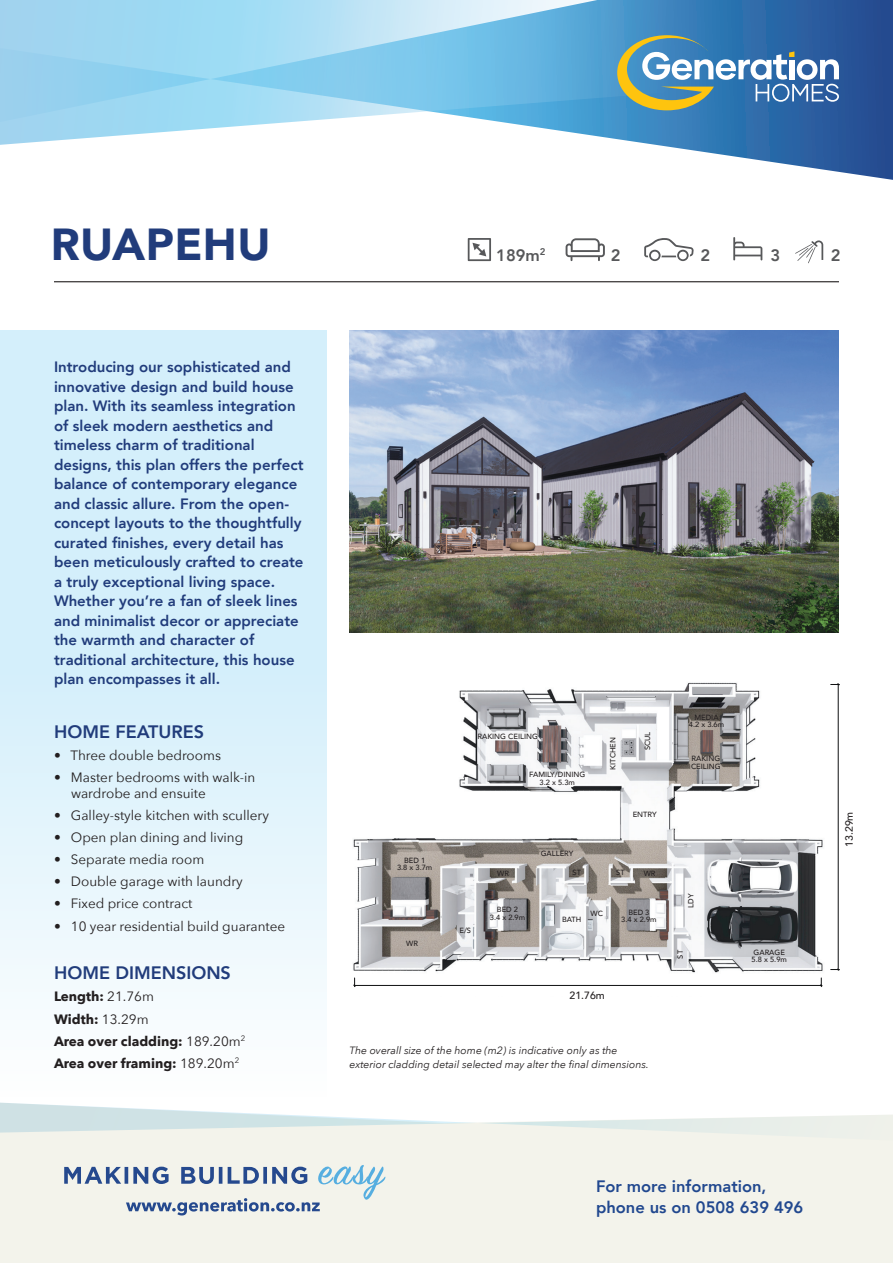
<style>
.page{position:relative;width:893px;height:1263px;background:#fff}
.page>*{position:absolute;margin:0;border:0;box-sizing:border-box;transform-origin:0 0}
.t1{font:900 44.7px "Avenir";letter-spacing:.01em;color:#213c7b}
.t2{font:800 18px "Avenir";color:#213c7b}
.t3{font:800 16.5px/21px "Avenir";color:#21488f}
.t4{font:800 16.5px "Avenir";color:#57585a}
.t5{font:800 15px/19.5px "Avenir";color:#213c7b}
.t6{font:13.5px/15.8px "Avenir Next";color:#231f20}
.t7{font:700 13.5px/22.2px "Avenir Next";color:#231f20}
.t8{font:italic 10.5px/13.5px "Avenir Next";color:#231f20}
.t9{font:500 10.5px "Avenir";color:#231f20}
.t10{font:500 7.5px/7.5px "Avenir";color:#231f20;text-align:center}
.s1{font-weight:400}
</style>
<div class="page">
<svg style="left:664px;top:146px;width:229px;height:34px"></svg>
<svg style="left:0;top:0;width:893px;height:146px"></svg>
<div style="left:0;top:1144px;width:893px;height:106px;background:#f3f3eb"></div>
<svg style="left:0;top:1102px;width:893px;height:42px"></svg>
<svg style="left:64px;top:1165px;width:321px;height:50px"></svg>
<div style="left:0;top:1250px;width:893px;height:13px;background:#f3f3eb"></div>
<div style="left:0;top:331px;width:326px;height:766px;background:linear-gradient(to bottom,#caebfa,#f6fbfe)"></div>
<svg style="left:468px;top:238px;width:23px;height:23px"></svg>
<svg style="left:733px;top:237px;width:29px;height:23px"></svg>
<svg style="left:795px;top:240px;width:28px;height:23px"></svg>
<svg style="left:644px;top:238px;width:50px;height:23px"></svg>
<svg style="left:566px;top:238px;width:39px;height:23px"></svg>
<img style="left:350px;top:331px;width:489px;height:301px">
<svg style="left:617px;top:35px;width:222px;height:75px"></svg>
<hr style="left:54px;top:281px;width:785px;height:1px;background:#231f20">
<img style="left:353px;top:682px;width:487px;height:305px">
<hr style="left:355px;top:985px;width:466px;height:1px;background:#0f1011">
<hr style="left:838px;top:684px;width:1px;height:285px;background:#0f1011">
<h1 class="t1" style="left:51px;top:206px;width:221px">RUAPEHU</h1>
<p class="t5" style="left:54px;top:357px;width:251px">Introducing our sophisticated and innovative design and build house plan. With its seamless integration of sleek modern aesthetics and timeless charm of traditional designs, this plan offers the perfect balance of contemporary elegance and classic allure. From the open&shy;concept layouts to the thoughtfully curated finishes, every detail has been meticulously crafted to create a truly exceptional living space.<br>Whether you’re a fan of sleek lines and minimalist decor or appreciate the warmth and character of traditional architecture, this house plan encompasses it all.</p>
<p class="t2" style="left:54px;top:717px;width:151px">HOME FEATURES</p>
<p class="t6" style="left:54px;top:747px;width:169px">• Three double bedrooms</p>
<p class="t6" style="left:71px;top:769px;width:186px;text-indent:-17px">• Master bedrooms with walk-in wardrobe and ensuite</p>
<p class="t6" style="left:54px;top:807px;width:217px">• Galley-style kitchen with scullery</p>
<p class="t6" style="left:54px;top:829px;width:191px">• Open plan dining and living</p>
<p class="t6" style="left:54px;top:851px;width:152px">• Separate media room</p>
<p class="t6" style="left:54px;top:873px;width:190px">• Double garage with laundry</p>
<p class="t6" style="left:54px;top:895px;width:140px">• Fixed price contract</p>
<p class="t6" style="left:54px;top:917px;width:233px">• 10 year residential build guarantee</p>
<p class="t2" style="left:54px;top:959px;width:178px">HOME DIMENSIONS</p>
<p class="t7" style="left:54px;top:985px;width:193px">Length: <span class="s1">21.76m<br></span>Width: <span class="s1">13.29m<br></span>Area over cladding: <span class="s1">189.20m</span><sup>2<br></sup>Area over framing: <span class="s1">189.20m</span><sup>2</sup></p>
<p class="t4" style="left:496px;top:242px;width:51px">189m<sup>2</sup></p>
<p class="t4" style="left:611px;top:242px;width:11px">2</p>
<p class="t4" style="left:700px;top:242px;width:11px">2</p>
<p class="t4" style="left:770px;top:242px;width:11px">3</p>
<p class="t4" style="left:831px;top:242px;width:11px">2</p>
<p class="t10" style="left:397px;top:856px;width:37px">BED 1<br>3.8 x 3.7m</p>
<p class="t10" style="left:406px;top:939px;width:13px">WR</p>
<p class="t10" style="left:477px;top:732px;width:62px">RAKING CEILING</p>
<p class="t10" style="left:529px;top:771px;width:58px">FAMILY/DINING<br>3.2 x 5.3m</p>
<p class="t10" style="left:497px;top:869px;width:13px">WR</p>
<p class="t10" style="left:541px;top:849px;width:34px">GALLERY</p>
<p class="t10" style="left:572px;top:869px;width:10px">ST</p>
<p class="t10" style="left:609px;top:770px;width:34px;rotate:-90deg">KITCHEN</p>
<p class="t10" style="left:643px;top:750px;width:20px;rotate:-90deg">SCUL</p>
<p class="t10" style="left:633px;top:810px;width:25px">ENTRY</p>
<p class="t10" style="left:616px;top:869px;width:10px">ST</p>
<p class="t10" style="left:644px;top:869px;width:13px">WR</p>
<p class="t10" style="left:459px;top:926px;width:13px">E/S</p>
<p class="t10" style="left:490px;top:906px;width:37px">BED 2<br>3.4 x 2.9m</p>
<p class="t10" style="left:621px;top:908px;width:37px">BED 3<br>3.4 x 2.9m</p>
<p class="t10" style="left:590px;top:909px;width:14px">WC</p>
<p class="t10" style="left:562px;top:915px;width:21px">BATH</p>
<p class="t9" style="left:570px;top:987px;width:37px">21.76m</p>
<p class="t8" style="left:350px;top:1043px;width:301px">The overall size of the home (m2) is indicative only as the exterior cladding detail selected may alter the final dimensions.</p>
<p class="t10" style="left:689px;top:713px;width:37px">MEDIA<br>4.2 x 3.6m</p>
<p class="t10" style="left:691px;top:754px;width:31px;text-align:left">RAKING<br>CEILING</p>
<p class="t10" style="left:687px;top:908px;width:16px;rotate:-90deg">LDY</p>
<p class="t10" style="left:676px;top:958px;width:10px;rotate:-90deg">ST</p>
<p class="t10" style="left:752px;top:948px;width:37px;text-align:left">GARAGE<br>5.8 x 5.9m</p>
<p class="t9" style="left:840px;top:847px;width:37px;rotate:-90deg">13.29m</p>
<p class="t3" style="left:596px;top:1176px;width:209px">For more information, phone us on 0508 639 496</p>
</div>
